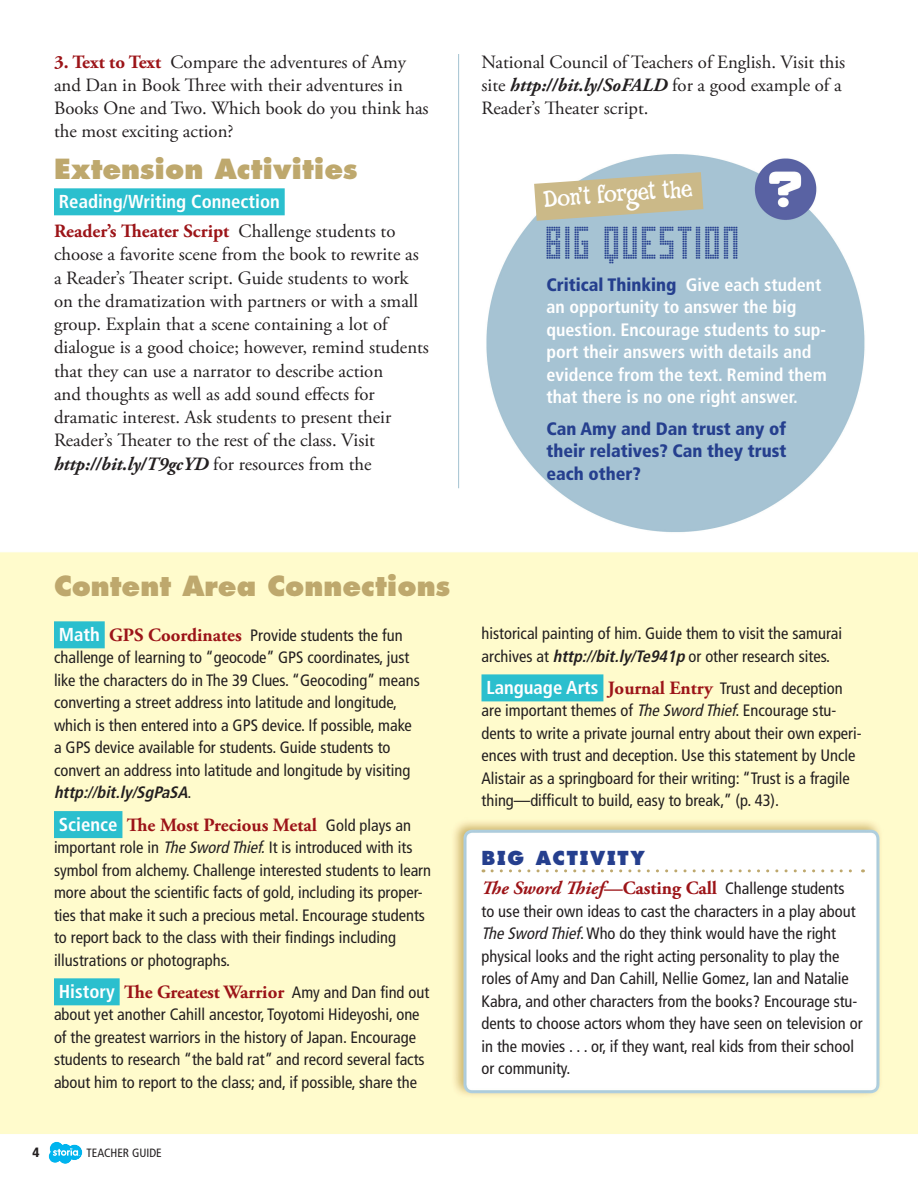
<style>
.page{position:relative;width:918px;height:1188px;background:#fff}
.page>*{position:absolute;margin:0;border:0;box-sizing:border-box;transform-origin:0 0}
.t1{font:46.5px "Pop Led";color:#253f8e}
.body_text{font:800 27px "Futura Infant";color:#bea86d}
.t2{font:24px "Fink Roman";color:#fff}
.body_text-2{font:18.75px/23.2px "Adobe Garamond Pro";color:#231f20}
.b-head{font:700 18.75px "Adobe Garamond Pro";color:#9c1418}
.b-head-2{font:700 condensed 18.75px "Frutiger";color:#fff}
.b-head-3{font:800 18.75px "Futura Infant";letter-spacing:.11em;color:#253f8e}
.bigQ_bodytext_white{font:700 condensed 18px/22.5px "Frutiger";color:#fff}
.bigQ_bodytext_white-2{font:900 condensed 18px/22.5px "Frutiger";color:#253f8e;text-align:justify}
.b-head-4{font:condensed 16.5px/22.5px "Frutiger";color:#231f20}
.ContentArea_body{font:condensed 16.5px/22.5px "Frutiger";color:#231f20}
.t3{font:900 condensed 13.5px "Frutiger";color:#231f20}
.t4{font:condensed 12px "Frutiger";color:#231f20}
.s1{font-weight:700;color:#9c1418}
.s2{font-weight:700;font-style:italic}
.s3{font-weight:900;color:#253f8e}
.s4{font-weight:700;font-size:18.75px;color:#fff}
.s5{font-family:"Adobe Garamond Pro";font-weight:700;font-stretch:normal;font-size:18.75px;color:#9c1418}
.s6{font-family:"Frutiger";font-stretch:condensed;color:#fff}
.s7{font-family:"Frutiger";font-weight:400;font-stretch:condensed;font-size:16.5px;color:#231f20}
.s8{font-style:italic}
.s9{font-family:"Adobe Garamond Pro";font-weight:700;font-style:italic;font-stretch:normal;font-size:18.75px;color:#9c1418}
</style>
<div class="page">
<img style="left:0;top:54px;width:918px;height:1080px">
<svg style="left:48px;top:1141px;width:35px;height:23px"></svg>
<div style="left:54px;top:188px;width:231px;height:27px;background:#2bbfce"></div>
<div style="left:54px;top:621px;width:51px;height:27px;background:#2bbfce"></div>
<div style="left:54px;top:811px;width:68px;height:27px;background:#2bbfce"></div>
<div style="left:54px;top:978px;width:66px;height:27px;background:#2bbfce"></div>
<hr style="left:458px;top:54px;width:1px;height:434px;background:#a3c2d1">
<svg style="left:534px;top:172px;width:169px;height:49px;background:#c7bf9d"></svg>
<div style="left:482px;top:674px;width:121px;height:27px;background:#2bbfce"></div>
<svg style="left:492px;top:869px;width:371px;height:3px"></svg>
<p class="body_text-2" style="left:54px;top:51px;width:376px"><span class="s1">3. Text to Text</span> Compare the adventures of Amy and Dan in Book Three with their adventures in Books One and Two. Which book do you think has the most exciting action?</p>
<p class="body_text" style="left:54px;top:151px;width:305px">Extension Activities</p>
<p class="b-head-2" style="left:59px;top:190px;width:222px">Reading/Writing Connection</p>
<p class="body_text-2" style="left:54px;top:220px;width:377px"><span class="s1">Reader’s Theater Script</span> Challenge students to choose a favorite scene from the book to rewrite as a Reader’s Theater script. Guide students to work on the dramatization with partners or with a small group. Explain that a scene containing a lot of dialogue is a good choice; however, remind students that they can use a narrator to describe action<br>and thoughts as well as add sound effects for dramatic interest. Ask students to present their Reader’s Theater to the rest of the class. Visit <span class="s2">http://bit.ly/T9gcYD</span> for resources from the</p>
<p class="body_text-2" style="left:482px;top:51px;width:365px">National Council of Teachers of English. Visit this site <span class="s2">http://bit.ly/SoFALD</span> for a good example of a<br>Reader’s Theater script.</p>
<p class="t2" style="left:542px;top:184px;width:151px;rotate:-4deg">Don’t forget the</p>
<p class="t1" style="left:546px;top:217px;width:197px">BIG QUESTION</p>
<p class="bigQ_bodytext_white" style="left:546px;top:273px;width:282px"><span class="s3">Critical Thinking</span> Give each student an opportunity to answer the big question. Encourage students to sup&shy;port their answers with details and evidence from the text. Remind them that there is no one right answer.</p>
<p class="bigQ_bodytext_white-2" style="left:546px;top:417px;width:242px">Can Amy and Dan trust any of their relatives? Can they trust each other?</p>
<p class="body_text" style="left:54px;top:569px;width:398px">Content Area Connections</p>
<p class="b-head-4" style="left:54px;top:624px;width:367px"><span class="s4">Math</span> <span class="s5">GPS Coordinates</span> Provide students the fun challenge of learning to “geocode” GPS coordinates, just like the characters do in The 39 Clues. “Geocoding” means converting a street address into latitude and longitude, which is then entered into a GPS device. If possible, make a GPS device available for students. Guide students to convert an address into latitude and longitude by visiting <span class="s2">http://bit.ly/SgPaSA</span>.</p>
<p class="b-head" style="left:59px;top:814px;width:354px"><span class="s6">Science</span> The Most Precious Metal <span class="s7">Gold plays an</span></p>
<p class="b-head-4" style="left:54px;top:836px;width:379px">important role in <span class="s8">TheSword Thief.</span>It is introduced with its symbol from alchemy. Challenge interested students to learn more about the scientific facts of gold, including its proper&shy;ties that make it such a precious metal. Encourage students to report back to the class with their findings including illustrations or photographs.</p>
<p class="b-head" style="left:59px;top:981px;width:372px"><span class="s6">History</span> The Greatest Warrior <span class="s7">Amy and Dan find out</span></p>
<p class="b-head-4" style="left:54px;top:1003px;width:372px">about yet another Cahill ancestor, Toyotomi Hideyoshi, one of the greatest warriors in the history of Japan. Encourage students to research “the bald rat” and record several facts about him to report to the class; and, if possible, share the</p>
<p class="t3" style="left:33px;top:1144px;width:9px">4</p>
<p class="t4" style="left:87px;top:1146px;width:77px">TEACHER GUIDE</p>
<p class="b-head-4" style="left:482px;top:622px;width:362px">historical painting of him. Guide them to visit the samurai archives at <span class="s2">http://bit.ly/Te941p</span> or other research sites.</p>
<p class="b-head-4" style="left:482px;top:677px;width:382px"><span class="s4">Language Arts</span> <span class="s5">Journal Entry</span> Trust and deception are important themes of <span class="s8">TheSword Thief</span>. Encourage stu&shy;dents to write a private journal entry about their own experi&shy;ences with trust and deception. Use this statement by Uncle Alistair as a springboard for their writing: “Trust is a fragile thing—difficult to build, easy to break,” (p. 43).</p>
<p class="b-head-3" style="left:482px;top:846px;width:165px">BIG ACTIVITY</p>
<p class="ContentArea_body" style="left:482px;top:877px;width:383px"><span class="s9">The Sword Thief</span><span class="s5">—Casting Call</span> Challenge students<br>to use their own ideas to cast the characters in a play about <span class="s8">TheSword Thief</span>. Who do they think would have the right physical looks and the right acting personality to play the roles of Amy and Dan Cahill, Nellie Gomez, Ian and Natalie Kabra, and other characters from the books? Encourage stu&shy;dents to choose actors whom they have seen on television or in the movies . . . or, if they want, real kids from their school or community.</p>
</div>
